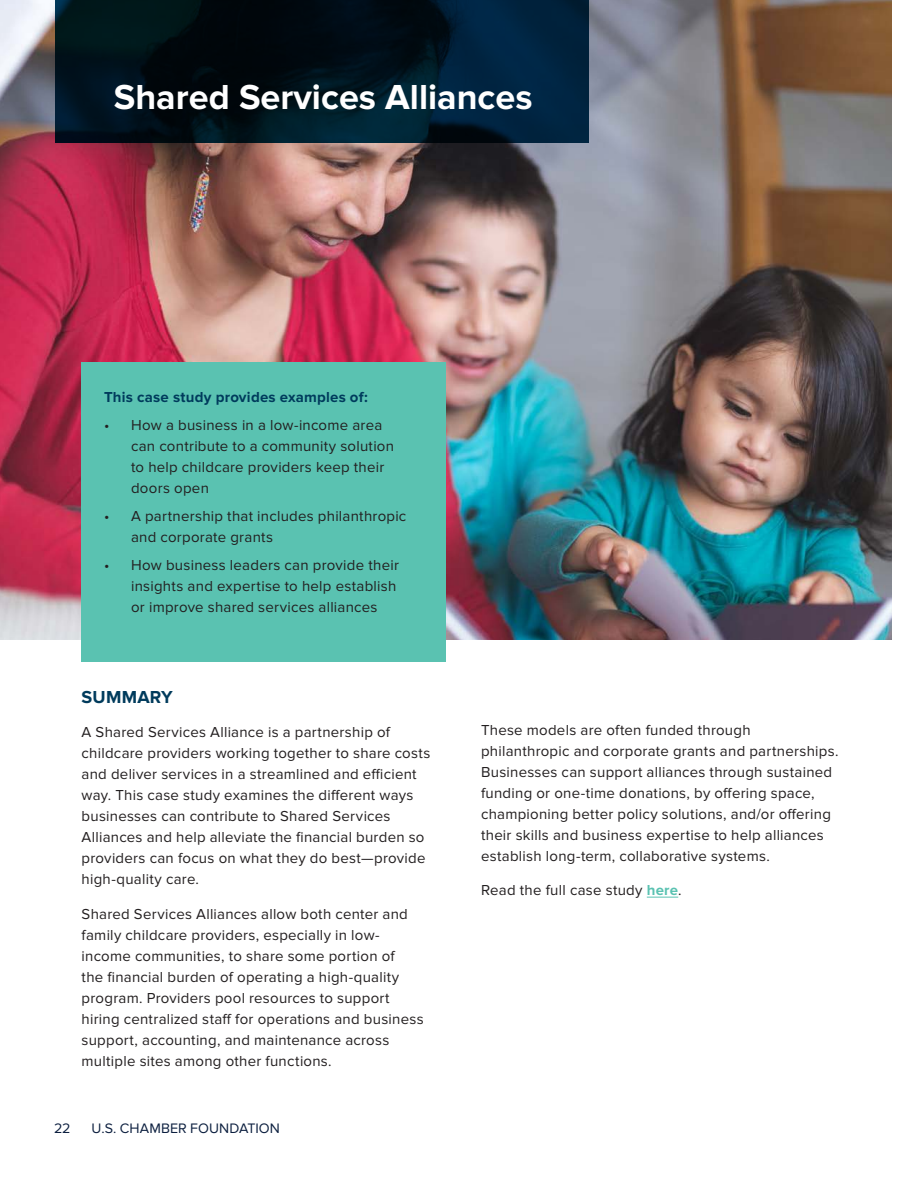
<style>
.page{position:relative;width:918px;height:1188px;background:#fff}
.page>*{position:absolute;margin:0;border:0;box-sizing:border-box;transform-origin:0 0}
.t1{font:700 36px "Proxima Nova";color:#fff}
.body_copy_10_14{font:700 18px "Proxima Nova";letter-spacing:.015em;color:#003b5c}
.body_copy_10_14-2{font:15px/21px "Proxima Nova";letter-spacing:.015em;color:#231f20}
.body_copy_10_14-3{font:700 15px "Proxima Nova";letter-spacing:.015em;color:#003b5c}
.t2{font:14.25px "Proxima Nova";letter-spacing:.005em;color:#0c1f3f}
.s1{font-weight:700;color:#5ac2b1}
</style>
<div class="page">
<img style="left:0;top:0;width:892px;height:639px">
<hr style="left:647px;top:897px;width:31px;height:1px;background:#5ac2b1">
<div style="left:81px;top:362px;width:365px;height:300px;background:#5ac2b1"></div>
<svg style="left:56px;top:0;width:534px;height:142px;background:#001623"></svg>
<p class="t1" style="left:114px;top:76px;width:420px">Shared Services Alliances</p>
<p class="body_copy_10_14-3" style="left:104px;top:389px;width:265px">This case study provides examples of:</p>
<p class="body_copy_10_14-2" style="left:131px;top:415px;width:265px;text-indent:-27px">• How a business in a low-income area can contribute to a community solution to help childcare providers keep their doors open</p>
<p class="body_copy_10_14-2" style="left:131px;top:506px;width:277px;text-indent:-27px">• A partnership that includes philanthropic and corporate grants</p>
<p class="body_copy_10_14-2" style="left:131px;top:554px;width:269px;text-indent:-27px">• How business leaders can provide their insights and expertise to help establish or improve shared services alliances</p>
<p class="body_copy_10_14" style="left:82px;top:686px;width:93px">SUMMARY</p>
<p class="body_copy_10_14-2" style="left:82px;top:722px;width:350px">A Shared Services Alliance is a partnership of childcare providers working together to share costs and deliver services in a streamlined and efficient way. This case study examines the different ways businesses can contribute to Shared Services Alliances and help alleviate the financial burden so providers can focus on what they do best—provide high-quality care.</p>
<p class="body_copy_10_14-2" style="left:82px;top:903px;width:344px">Shared Services Alliances allow both center and family childcare providers, especially in low&shy;income communities, to share some portion of<br>the financial burden of operating a high-quality program. Providers pool resources to support hiring centralized staff for operations and business support, accounting, and maintenance across multiple sites among other functions.</p>
<p class="t2" style="left:54px;top:1120px;width:18px">22</p>
<p class="t2" style="left:92px;top:1120px;width:190px">U.S. CHAMBER FOUNDATION</p>
<p class="body_copy_10_14-2" style="left:481px;top:719px;width:359px">These models are often funded through philanthropic and corporate grants and partnerships.<br>Businesses can support alliances through sustained funding or one-time donations, by offering space, championing better policy solutions, and/or offering their skills and business expertise to help alliances establish long-term, collaborative systems.</p>
<p class="body_copy_10_14-2" style="left:481px;top:880px;width:202px">Read the full case study <span class="s1">here</span>.</p>
</div>
